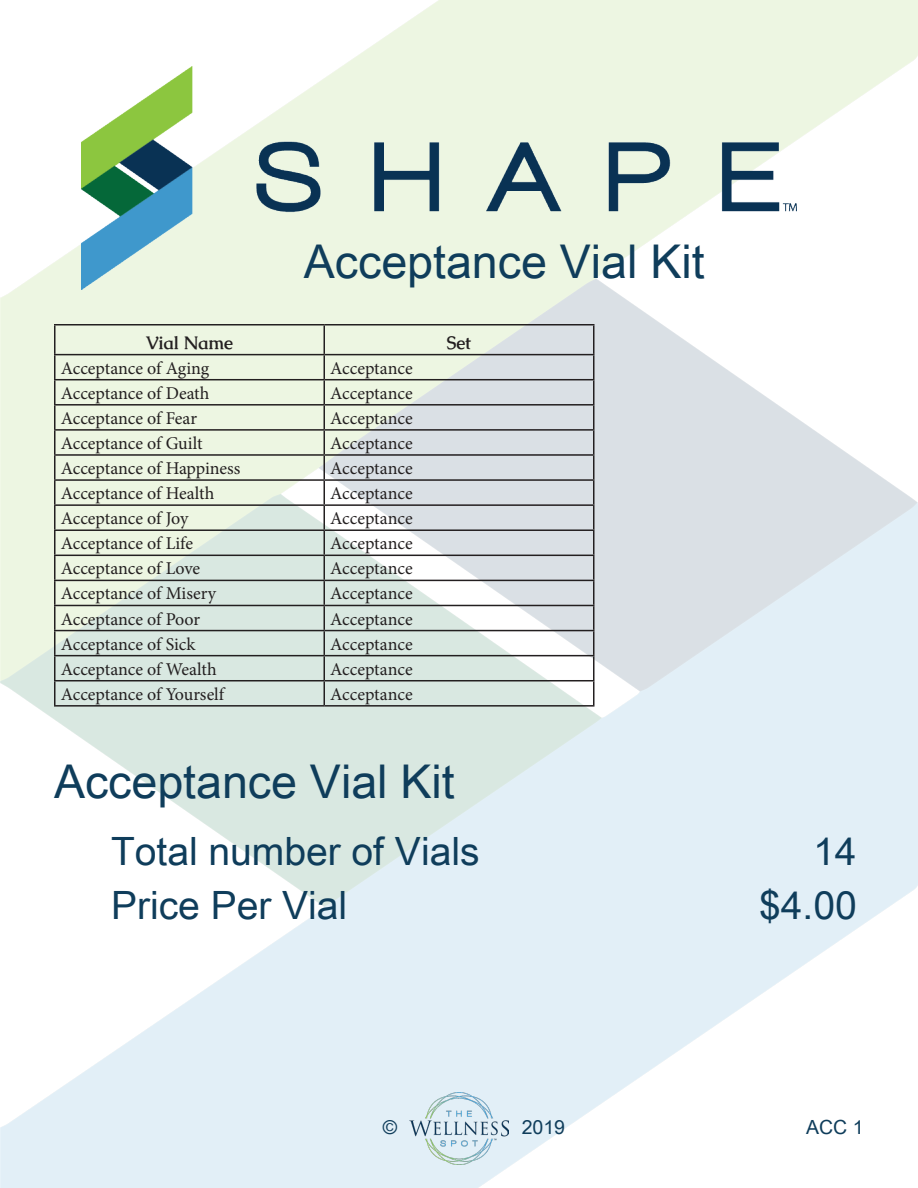
<style>
.page{position:relative;width:918px;height:1188px;background:#fff}
.page>*{position:absolute;margin:0;border:0;box-sizing:border-box;transform-origin:0 0}
.t1{font:46.5px "Arial Unicode MS";color:#0f3d5b}
.t2{font:39px "Arial Unicode MS";color:#0f3d5b}
.t3{font:19.5px "Arial Unicode MS";color:#0f3d5b}
.t4{font:18px "Minion Pro";color:#231f20}
.t5{font:700 18px "Caudex";color:#231f20}
</style>
<div class="page">
<img style="left:0;top:0;width:918px;height:1188px">
<img style="left:81px;top:66px;width:716px;height:224px">
<img style="left:410px;top:1092px;width:98px;height:72px">
<hr style="left:54px;top:324px;width:270px;height:2px;background:#231f20">
<hr style="left:54px;top:326px;width:2px;height:28px;background:#231f20">
<hr style="left:324px;top:324px;width:271px;height:2px;background:#231f20">
<hr style="left:54px;top:354px;width:270px;height:1px;background:#231f20">
<hr style="left:54px;top:355px;width:2px;height:24px;background:#231f20">
<hr style="left:324px;top:354px;width:271px;height:1px;background:#231f20">
<hr style="left:54px;top:379px;width:270px;height:1px;background:#231f20">
<hr style="left:54px;top:380px;width:2px;height:24px;background:#231f20">
<hr style="left:324px;top:379px;width:271px;height:1px;background:#231f20">
<hr style="left:54px;top:404px;width:270px;height:2px;background:#231f20">
<hr style="left:54px;top:406px;width:2px;height:23px;background:#231f20">
<hr style="left:324px;top:404px;width:271px;height:2px;background:#231f20">
<hr style="left:54px;top:429px;width:270px;height:2px;background:#231f20">
<hr style="left:54px;top:431px;width:2px;height:23px;background:#231f20">
<hr style="left:324px;top:429px;width:271px;height:2px;background:#231f20">
<hr style="left:54px;top:454px;width:270px;height:2px;background:#231f20">
<hr style="left:54px;top:456px;width:2px;height:23px;background:#231f20">
<hr style="left:324px;top:454px;width:271px;height:2px;background:#231f20">
<hr style="left:54px;top:479px;width:270px;height:2px;background:#231f20">
<hr style="left:54px;top:481px;width:2px;height:23px;background:#231f20">
<hr style="left:324px;top:479px;width:271px;height:2px;background:#231f20">
<hr style="left:54px;top:504px;width:270px;height:2px;background:#231f20">
<hr style="left:54px;top:506px;width:2px;height:23px;background:#231f20">
<hr style="left:324px;top:504px;width:271px;height:2px;background:#231f20">
<hr style="left:54px;top:529px;width:270px;height:2px;background:#231f20">
<hr style="left:54px;top:531px;width:2px;height:24px;background:#231f20">
<hr style="left:324px;top:529px;width:271px;height:2px;background:#231f20">
<hr style="left:54px;top:555px;width:270px;height:1px;background:#231f20">
<hr style="left:54px;top:556px;width:2px;height:24px;background:#231f20">
<hr style="left:324px;top:555px;width:271px;height:1px;background:#231f20">
<hr style="left:54px;top:580px;width:270px;height:1px;background:#231f20">
<hr style="left:54px;top:581px;width:2px;height:24px;background:#231f20">
<hr style="left:324px;top:580px;width:271px;height:1px;background:#231f20">
<hr style="left:54px;top:605px;width:270px;height:1px;background:#231f20">
<hr style="left:54px;top:606px;width:2px;height:24px;background:#231f20">
<hr style="left:324px;top:605px;width:271px;height:1px;background:#231f20">
<hr style="left:54px;top:630px;width:270px;height:1px;background:#231f20">
<hr style="left:54px;top:631px;width:2px;height:24px;background:#231f20">
<hr style="left:324px;top:630px;width:271px;height:1px;background:#231f20">
<hr style="left:54px;top:655px;width:270px;height:1px;background:#231f20">
<hr style="left:54px;top:656px;width:2px;height:24px;background:#231f20">
<hr style="left:324px;top:655px;width:271px;height:1px;background:#231f20">
<hr style="left:54px;top:680px;width:270px;height:1px;background:#231f20">
<hr style="left:54px;top:681px;width:2px;height:24px;background:#231f20">
<hr style="left:324px;top:680px;width:271px;height:1px;background:#231f20">
<svg style="left:324px;top:326px;width:1px;height:379px"></svg>
<svg style="left:593px;top:326px;width:1px;height:379px"></svg>
<hr style="left:54px;top:705px;width:270px;height:2px;background:#231f20">
<hr style="left:324px;top:705px;width:271px;height:2px;background:#231f20">
<p class="t1" style="left:304px;top:228px;width:402px">Acceptance Vial Kit</p>
<p class="t5" style="left:146px;top:331px;width:89px">Vial Name</p>
<p class="t5" style="left:447px;top:331px;width:26px">Set</p>
<p class="t4" style="left:61px;top:356px;width:150px">Acceptance of Aging</p>
<p class="t4" style="left:330px;top:356px;width:84px">Acceptance</p>
<p class="t4" style="left:61px;top:381px;width:150px">Acceptance of Death</p>
<p class="t4" style="left:330px;top:381px;width:84px">Acceptance</p>
<p class="t4" style="left:61px;top:406px;width:138px">Acceptance of Fear</p>
<p class="t4" style="left:330px;top:406px;width:84px">Acceptance</p>
<p class="t4" style="left:61px;top:431px;width:143px">Acceptance of Guilt</p>
<p class="t4" style="left:330px;top:431px;width:84px">Acceptance</p>
<p class="t4" style="left:61px;top:456px;width:181px">Acceptance of Happiness</p>
<p class="t4" style="left:330px;top:456px;width:84px">Acceptance</p>
<p class="t4" style="left:61px;top:481px;width:155px">Acceptance of Health</p>
<p class="t4" style="left:330px;top:481px;width:84px">Acceptance</p>
<p class="t4" style="left:61px;top:506px;width:129px">Acceptance of Joy</p>
<p class="t4" style="left:330px;top:506px;width:84px">Acceptance</p>
<p class="t4" style="left:61px;top:532px;width:134px">Acceptance of Life</p>
<p class="t4" style="left:330px;top:532px;width:84px">Acceptance</p>
<p class="t4" style="left:61px;top:557px;width:141px">Acceptance of Love</p>
<p class="t4" style="left:330px;top:557px;width:84px">Acceptance</p>
<p class="t4" style="left:61px;top:582px;width:157px">Acceptance of Misery</p>
<p class="t4" style="left:330px;top:582px;width:84px">Acceptance</p>
<p class="t4" style="left:61px;top:607px;width:141px">Acceptance of Poor</p>
<p class="t4" style="left:330px;top:607px;width:84px">Acceptance</p>
<p class="t4" style="left:61px;top:632px;width:136px">Acceptance of Sick</p>
<p class="t4" style="left:330px;top:632px;width:84px">Acceptance</p>
<p class="t4" style="left:61px;top:657px;width:157px">Acceptance of Wealth</p>
<p class="t4" style="left:330px;top:657px;width:84px">Acceptance</p>
<p class="t4" style="left:61px;top:682px;width:165px">Acceptance of Yourself</p>
<p class="t4" style="left:330px;top:682px;width:84px">Acceptance</p>
<p class="t1" style="left:54px;top:748px;width:402px">Acceptance Vial Kit</p>
<p class="t2" style="left:111px;top:823px;width:370px">Total number of Vials</p>
<p class="t2" style="left:813px;top:823px;width:45px">14</p>
<p class="t2" style="left:111px;top:877px;width:238px">Price Per Vial</p>
<p class="t2" style="left:759px;top:877px;width:99px">$4.00</p>
<p class="t3" style="left:383px;top:1113px;width:16px">©</p>
<p class="t3" style="left:522px;top:1113px;width:45px">2019</p>
<p class="t3" style="left:806px;top:1113px;width:59px">ACC 1</p>
</div>
